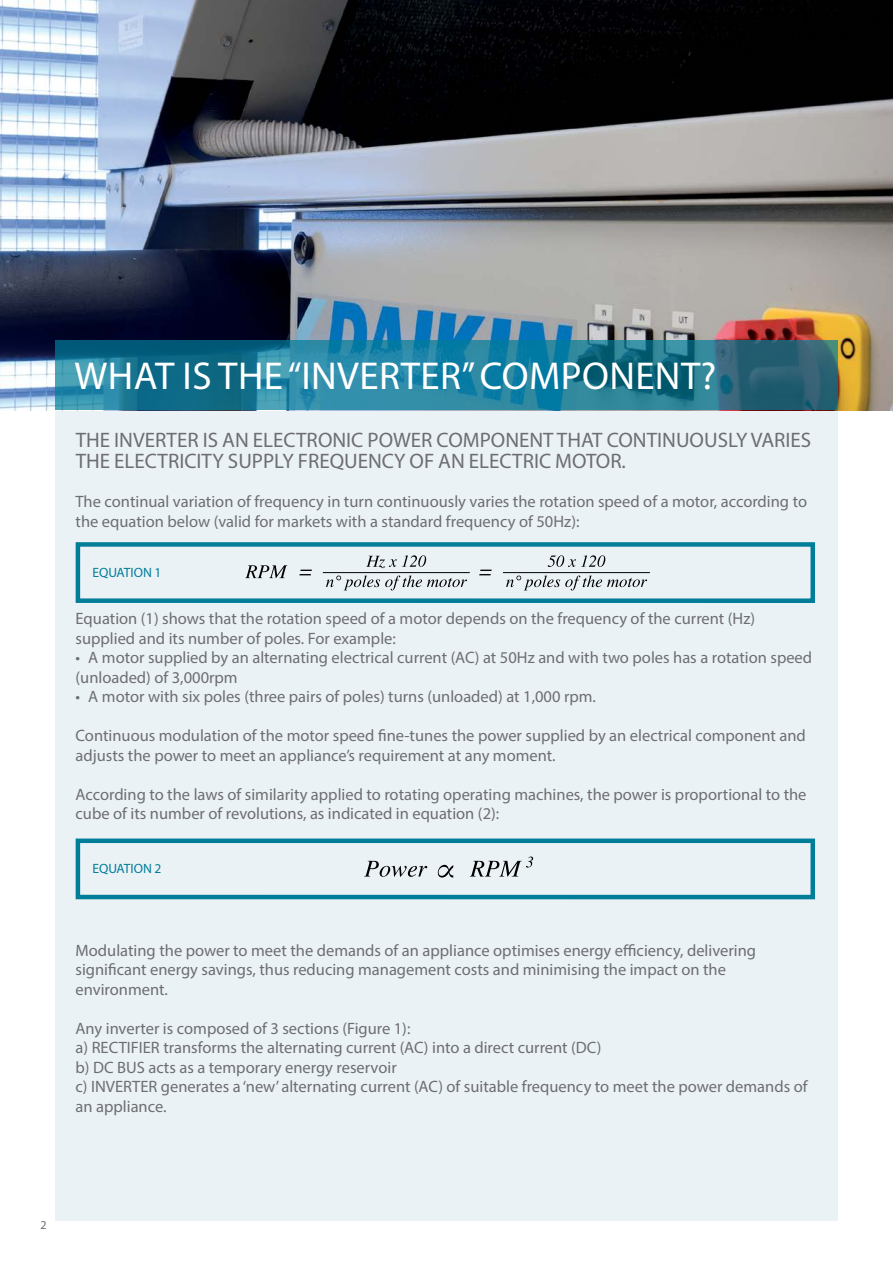
<style>
.page{position:relative;width:893px;height:1263px;background:#fff}
.page>*{position:absolute;margin:0;border:0;box-sizing:border-box;transform-origin:0 0}
.t1{font:39px "Myriad Pro";letter-spacing:.01em;color:#fff}
.t2{font:21px/21px "Myriad Pro";color:#6d6e71}
.t3{font:16.5px/19.5px "Myriad Pro";color:#6d6e71}
.t4{font:13.5px "Myriad Pro";color:#007d99}
.t5{font:12px "Myriad Pro";color:#6d6e71}
</style>
<div class="page">
<div style="left:55px;top:149px;width:782px;height:1071px;background:#ebf2f6"></div>
<img style="left:0;top:0;width:893px;height:410px">
<svg style="left:55px;top:340px;width:782px;height:70px;background:#1f7792"></svg>
<div style="left:76px;top:542px;width:739px;height:61px;border:4px solid #007d99"></div>
<svg style="left:245px;top:565px;width:42px;height:13px"></svg>
<svg style="left:299px;top:570px;width:13px;height:5px"></svg>
<svg style="left:479px;top:570px;width:13px;height:5px"></svg>
<svg style="left:366px;top:555px;width:60px;height:13px"></svg>
<svg style="left:326px;top:575px;width:141px;height:15px"></svg>
<hr style="left:323px;top:572px;width:147px;height:1px;background:#000">
<svg style="left:548px;top:555px;width:57px;height:12px"></svg>
<svg style="left:506px;top:575px;width:141px;height:15px"></svg>
<hr style="left:503px;top:572px;width:147px;height:1px;background:#000">
<svg style="left:364px;top:861px;width:63px;height:16px"></svg>
<svg style="left:471px;top:856px;width:62px;height:20px"></svg>
<svg style="left:438px;top:865px;width:15px;height:12px"></svg>
<div style="left:76px;top:838px;width:739px;height:61px;border:4px solid #007d99"></div>
<h1 class="t1" style="left:75px;top:352px;width:643px">What is the “inverter” component?</h1>
<p class="t2" style="left:76px;top:429px;width:737px">The inverter is an electronic power component that continuously varies the electricity supply frequency of an electric motor.</p>
<p class="t3" style="left:76px;top:492px;width:733px">The continual variation of frequency in turn continuously varies the rotation speed of a motor, according to the equation below (valid for markets with a standard frequency of 50Hz):</p>
<p class="t4" style="left:92px;top:564px;width:70px">equation 1</p>
<p class="t3" style="left:76px;top:609px;width:681px">Equation (1) shows that the rotation speed of a motor depends on the frequency of the current (Hz) supplied and its number of poles. For example:</p>
<p class="t3" style="left:76px;top:648px;width:738px">• A motor supplied by an alternating electrical current (AC) at 50Hz and with two poles has a rotation speed (unloaded) of 3,000rpm</p>
<p class="t3" style="left:76px;top:687px;width:522px">• A motor with six poles (three pairs of poles) turns (unloaded) at 1,000 rpm.</p>
<p class="t3" style="left:76px;top:726px;width:732px">Continuous modulation of the motor speed fine-tunes the power supplied by an electrical component and adjusts the power to meet an appliance’s requirement at any moment.</p>
<p class="t3" style="left:76px;top:784px;width:732px">According to the laws of similarity applied to rotating operating machines, the power is proportional to the cube of its number of revolutions, as indicated in equation (2):</p>
<p class="t4" style="left:92px;top:860px;width:70px">equation 2</p>
<p class="t3" style="left:76px;top:940px;width:682px">Modulating the power to meet the demands of an appliance optimises energy efficiency, delivering significant energy savings, thus reducing management costs and minimising the impact on the environment.</p>
<p class="t3" style="left:76px;top:1018px;width:336px">Any inverter is composed of 3 sections (Figure 1): a) RECT</p>
<p class="t3" style="left:127px;top:1038px;width:476px">IFIER transforms the alternating current (AC) into a direct current (DC)</p>
<p class="t3" style="left:76px;top:1057px;width:52px">b) DC BUS</p>
<p class="t3" style="left:148px;top:1057px;width:250px">acts as a temporary energy reservoir</p>
<p class="t3" style="left:76px;top:1077px;width:30px">c) INVERTER</p>
<p class="t3" style="left:76px;top:1077px;width:734px;text-indent:85px">generates a ‘new’ alternating current (AC) of suitable frequency to meet the power demands of an appliance.</p>
<p class="t5" style="left:41px;top:1218px;width:8px">2</p>
</div>
